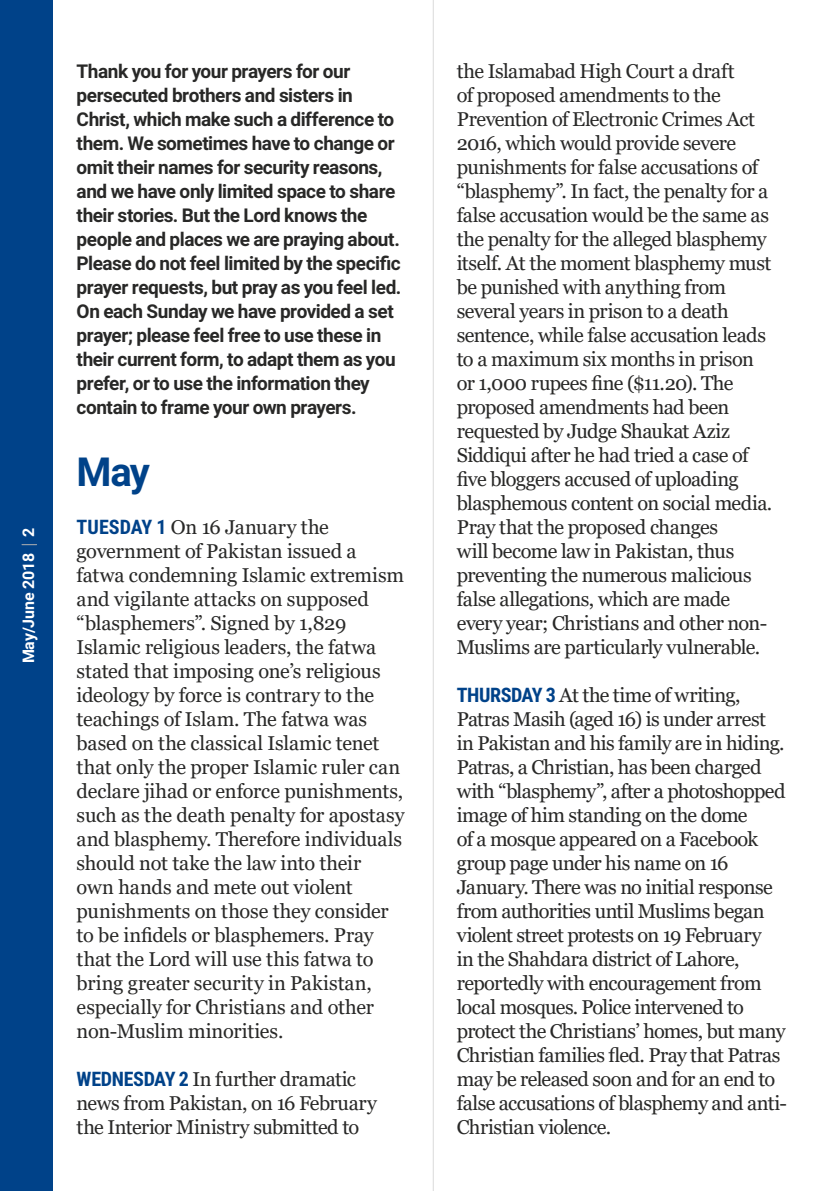
<style>
.page{position:relative;width:840px;height:1191px;background:#fff}
.page>*{position:absolute;margin:0;border:0;box-sizing:border-box;transform-origin:0 0}
.t1{font:700 40px "Roboto";color:#004289}
.t2{font:20px/24px "Georgia";letter-spacing:-.02em;color:#282827}
.t3{font:700 19px/24px "Roboto";letter-spacing:-.025em;color:#282827}
.t4{font:700 16px "Roboto";letter-spacing:-.01em;color:#fff}
.s1{font-family:"Roboto Condensed";font-weight:700;color:#004289}
</style>
<div class="page">
<div style="left:0;top:0;width:53px;height:1191px;background:#004289"></div>
<svg style="left:22px;top:544px;width:15px;height:1px"></svg>
<hr style="left:432px;top:0;width:1px;height:1191px;background:#dadada">
<p class="t4" style="left:17px;top:663px;width:137px;rotate:-90deg">May/June 2018 2</p>
<p class="t3" style="left:77px;top:58px;width:326px">Thank you for your prayers for our persecuted brothers and sisters in Christ, which make such a difference to them. We sometimes have to change or omit their names for security reasons, and we have only limited space to share their stories. But the Lord knows the people and places we are praying about.<br>Please do not feel limited by the specific prayer requests, but pray as you feel led.<br>On each Sunday we have provided a set prayer; please feel free to use these in their current form, to adapt them as you prefer, or to use the information they contain to frame your own prayers.</p>
<h1 class="t1" style="left:77px;top:444px;width:75px">May</h1>
<p class="t2" style="left:77px;top:515px;width:329px"><span class="s1">TUESDAY 1</span> On 16 January the government of Pakistan issued a fatwa condemning Islamic extremism and vigilante attacks on supposed “blasphemers”. Signed by 1,829<br>Islamic religious leaders, the fatwa stated that imposing one’s religious ideology by force is contrary to the teachings of Islam. The fatwa was based on the classical Islamic tenet that only the proper Islamic ruler can declare jihad or enforce punishments, such as the death penalty for apostasy and blasphemy. Therefore individuals should not take the law into their<br>own hands and mete out violent punishments on those they consider to be infidels or blasphemers. Pray that the Lord will use this fatwa to bring greater security in Pakistan, especially for Christians and other non-Muslim minorities.</p>
<p class="t2" style="left:77px;top:1067px;width:301px"><span class="s1">WEDNESDAY 2</span> In further dramatic news from Pakistan, on 16 February the Interior Ministry submitted to</p>
<p class="t2" style="left:456px;top:59px;width:317px">the Islamabad High Court a draft<br>of proposed amendments to the Prevention of Electronic Crimes Act 2016, which would provide severe punishments for false accusations of “blasphemy”. In fact, the penalty for a false accusation would be the same as the penalty for the alleged blasphemy itself. At the moment blasphemy must be punished with anything from several years in prison to a death sentence, while false accusation leads to a maximum six months in prison or 1,000 rupees fine ($11.20). The proposed amendments had been requested by Judge Shaukat Aziz Siddiqui after he had tried a case of five bloggers accused of uploading blasphemous content on social media.<br>Pray that the proposed changes<br>will become law in Pakistan, thus preventing the numerous malicious false allegations, which are made every year; Christians and other non-Muslims are particularly vulnerable.</p>
<p class="t2" style="left:456px;top:683px;width:331px"><span class="s1">THURSDAY 3</span> At the time of writing, Patras Masih (aged 16) is under arrest in Pakistan and his family are in hiding.<br>Patras, a Christian, has been charged with “blasphemy”, after a photoshopped image of him standing on the dome<br>of a mosque appeared on a Facebook group page under his name on 16<br>January. There was no initial response from authorities until Muslims began violent street protests on 19 February<br>in the Shahdara district of Lahore, reportedly with encouragement from local mosques. Police intervened to protect the Christians’ homes, but many Christian families fled. Pray that Patras may be released soon and for an end to false accusations of blasphemy and anti-Christian violence.</p>
</div>
